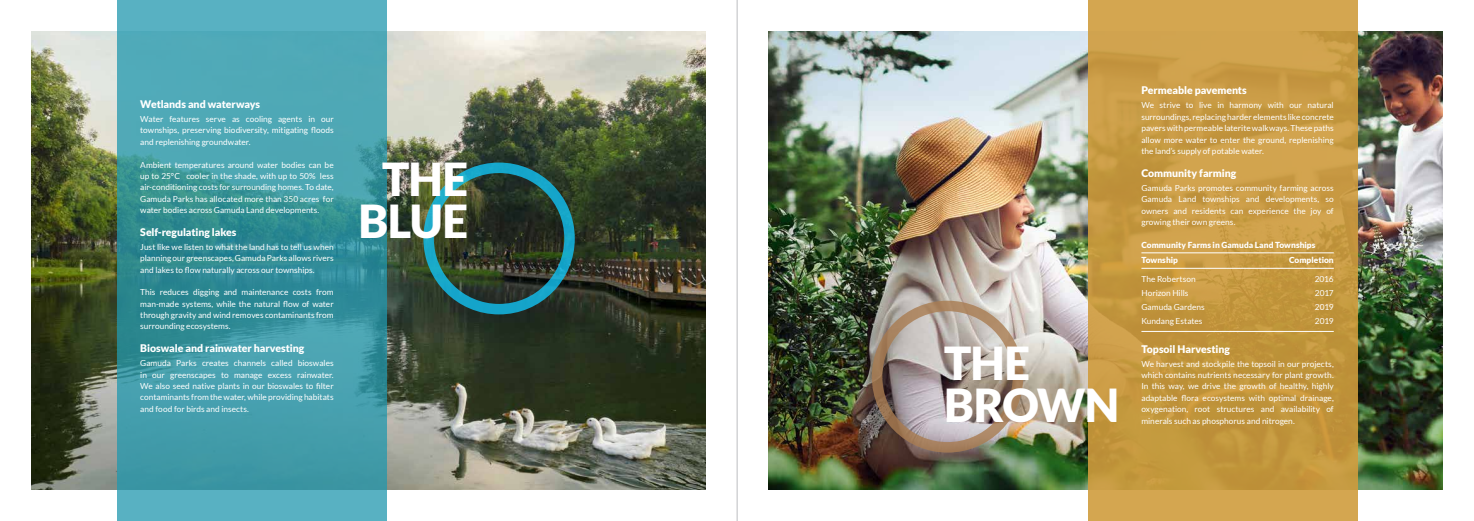
<style>
.page{position:relative;width:1474px;height:521px;background:#fff}
.page>*{position:absolute;margin:0;border:0;box-sizing:border-box;transform-origin:0 0}
.t1{font:900 45.5px/42px "Lato";letter-spacing:-.02em;color:#fff;text-align:center}
.t2{font:900 10.5px "Lato";letter-spacing:-.01em;color:#fff}
.t3{font:8.31px/11.4px "Lato";color:#fff;text-align:justify}
.t4{font:900 8.31px/15.8px "Lato";letter-spacing:.005em;color:#fff}
</style>
<div class="page">
<hr style="left:737px;top:0;width:1px;height:521px;background:#bcbec0">
<img style="left:32px;top:32px;width:673px;height:457px">
<svg style="left:117px;top:0;width:269px;height:521px"></svg>
<img style="left:768px;top:32px;width:674px;height:457px">
<div style="left:1087px;top:0;width:270px;height:521px;background:linear-gradient(to right,#c99c44,#c89b43)"></div>
<hr style="left:1141px;top:268px;width:192px;height:1px;background:#fff">
<hr style="left:1141px;top:331px;width:192px;height:1px;background:#fff">
<hr style="left:1141px;top:253px;width:192px;height:1px;background:#fff">
<div style="left:423px;top:163px;width:152px;height:151px;border:10px solid #12c3f4;border-radius:50%"></div>
<div style="left:871px;top:301px;width:152px;height:151px;border:10px solid #a97c51;border-radius:50%"></div>
<p class="t2" style="left:140px;top:98px;width:121px">Wetlands and waterways</p>
<p class="t3" style="left:140px;top:113px;width:195px">Water features serve as cooling agents in our townships, preserving biodiversity, mitigating floods and replenishing groundwater.</p>
<p class="t3" style="left:140px;top:159px;width:195px">Ambient temperatures around water bodies can be up to 25°C cooler in the shade, with up to 50% less air-conditioning costs for surrounding homes. To date, Gamuda Parks has allocated more than 350 acres for water bodies across Gamuda Land developments.</p>
<p class="t2" style="left:140px;top:226px;width:98px">Self-regulating lakes</p>
<p class="t3" style="left:140px;top:241px;width:195px">Just like we listen to what the land has to tell us when planning our greenscapes, Gamuda Parks allows rivers and lakes to flow naturally across our townships.</p>
<p class="t3" style="left:140px;top:287px;width:195px">This reduces digging and maintenance costs from man-made systems, while the natural flow of water through gravity and wind removes contaminants from surrounding ecosystems.</p>
<p class="t2" style="left:140px;top:342px;width:166px">Bioswale and rainwater harvesting</p>
<p class="t3" style="left:140px;top:357px;width:195px">Gamuda Parks creates channels called bioswales in our greenscapes to manage excess rainwater.<br>We also seed native plants in our bioswales to filter contaminants from the water, while providing habitats and food for birds and insects.</p>
<h1 class="t1" style="left:358px;top:158px;width:111px">THE<br>BLUE</h1>
<h1 class="t1" style="left:944px;top:341px;width:176px;text-align:left">THE<br>BROWN</h1>
<p class="t2" style="left:1141px;top:84px;width:107px">Permeable pavements</p>
<p class="t3" style="left:1141px;top:100px;width:194px">We strive to live in harmony with our natural surroundings, replacing harder elements like concrete pavers with permeable laterite walkways. These paths allow more water to enter the ground, replenishing the land’s supply of potable water.</p>
<p class="t2" style="left:1141px;top:167px;width:96px">Community farming</p>
<p class="t3" style="left:1141px;top:182px;width:194px">Gamuda Parks promotes community farming across Gamuda Land townships and developments, so owners and residents can experience the joy of growing their own greens.</p>
<p class="t4" style="left:1141px;top:236px;width:175px">Community Farms in Gamuda Land Townships<br>Township</p>
<p class="t4" style="left:1289px;top:252px;width:46px">Completion</p>
<p class="t3" style="left:1141px;top:273px;width:56px">The Robertson</p>
<p class="t3" style="left:1314px;top:273px;width:21px">2016</p>
<p class="t3" style="left:1141px;top:287px;width:48px">Horizon Hills</p>
<p class="t3" style="left:1314px;top:287px;width:20px">2017</p>
<p class="t3" style="left:1141px;top:301px;width:65px">Gamuda Gardens</p>
<p class="t3" style="left:1314px;top:301px;width:20px">2019</p>
<p class="t3" style="left:1141px;top:315px;width:63px">Kundang Estates</p>
<p class="t3" style="left:1314px;top:315px;width:20px">2019</p>
<p class="t2" style="left:1141px;top:343px;width:90px">Topsoil Harvesting</p>
<p class="t3" style="left:1141px;top:358px;width:194px">We harvest and stockpile the topsoil in our projects, which contains nutrients necessary for plant growth.<br>In this way, we drive the growth of healthy, highly adaptable flora ecosystems with optimal drainage, oxygenation, root structures and availability of minerals such as phosphorus and nitrogen.</p>
</div>
